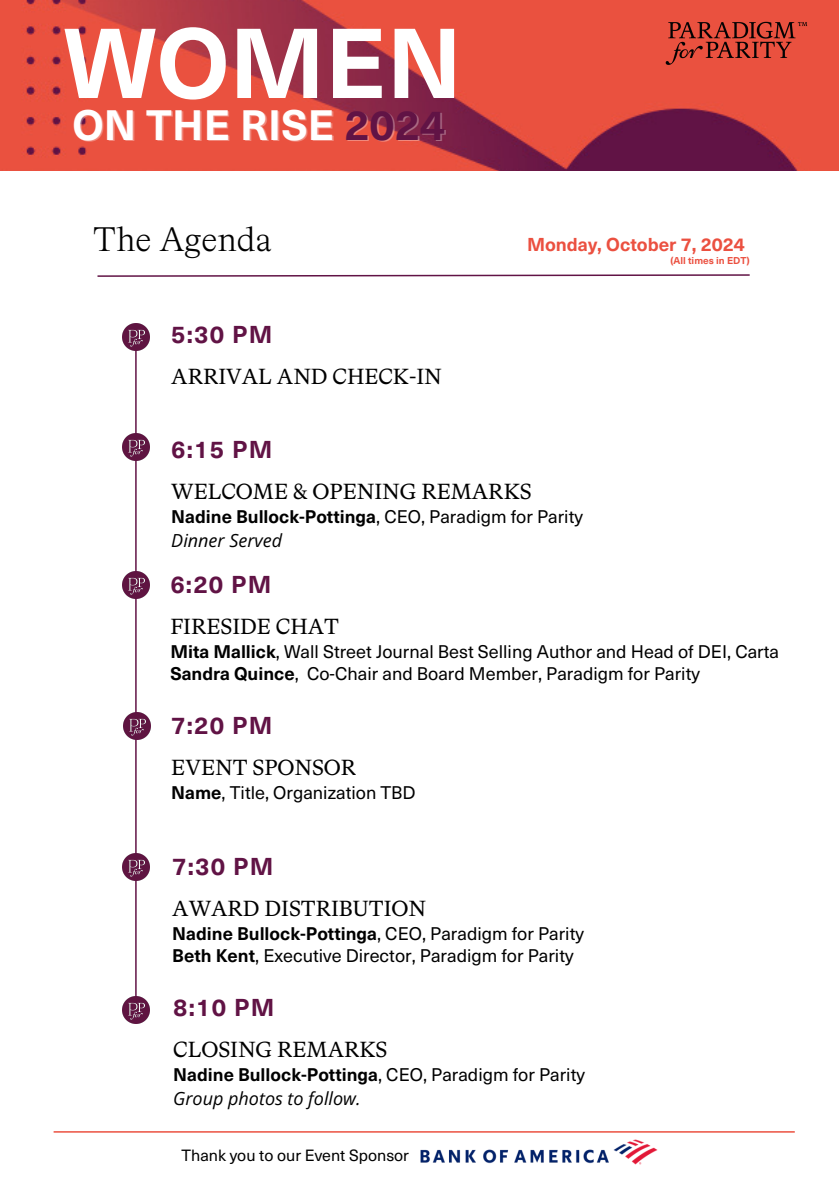
<style>
.page{position:relative;width:839px;height:1191px;background:#fff}
.page>*{position:absolute;margin:0;border:0;box-sizing:border-box;transform-origin:0 0}
.t1{font:700 97.2px "Neue Haas Unica Pro";color:#fff}
.t2{font:700 41.8px "Neue Haas Unica Pro";letter-spacing:.005em;color:#fff}
.t3{font:300 34.2px "Bradford LL";color:#000}
.t4{font:700 24px "Neue Haas Unica Pro";letter-spacing:.05em;color:#611345}
.t5{font:22px "Bradford LL";color:#000}
.t6{font:700 18.4px "Neue Haas Unica Pro";color:#eb5040}
.t7{font:18px/22.4px "Neue Haas Unica Pro";color:#000}
.t8{font:700 18px "Neue Haas Unica Pro";color:#000}
.t9{font:italic 18px "Open Sans";color:#000}
.t10{font:16px "Neue Haas Unica Pro";color:#000}
.t11{font:700 9.8px "Neue Haas Unica Pro";color:#eb5040}
.s1{color:rgb(255 255 255/.32)}
.s2{font-weight:400}
.s3{font-weight:700}
</style>
<div class="page">
<svg style="left:97px;top:274px;width:653px;height:3px"></svg>
<img style="left:0;top:0;width:838px;height:171px">
<hr style="left:135px;top:338px;width:2px;height:675px;background:#611345">
<img style="left:122px;top:323px;width:28px;height:30px">
<img style="left:122px;top:431px;width:28px;height:33px">
<img style="left:122px;top:568px;width:28px;height:33px">
<img style="left:123px;top:709px;width:28px;height:33px">
<img style="left:122px;top:850px;width:28px;height:33px">
<img style="left:122px;top:994px;width:28px;height:30px">
<hr style="left:54px;top:1131px;width:740px;height:2px;background:#eb5040">
<img style="left:420px;top:1139px;width:238px;height:26px">
<img style="left:658px;top:19px;width:156px;height:47px">
<h4 class="t1" style="left:64px;top:-15px;width:400px">WOMEN</h4>
<h4 class="t2" style="left:72px;top:91px;width:376px">ON THE RISE <span class="s1">2024</span></h4>
<h5 class="t3" style="left:93px;top:218px;width:180px">The Agenda</h5>
<h4 class="t6" style="left:527px;top:230px;width:219px">Monday, October 7, 2024</h4>
<h4 class="t11" style="left:670px;top:252px;width:81px">(All times in EDT)</h4>
<p class="t4" style="left:171px;top:315px;width:102px">5:30 PM</p>
<h6 class="t5" style="left:171px;top:363px;width:272px">ARRIVAL AND CHECK-IN</h6>
<h3 class="t4" style="left:171px;top:430px;width:102px">6:15 PM</h3>
<p class="t5" style="left:171px;top:478px;width:362px">WELCOME &amp; OPENING REMARKS</p>
<p class="t8" style="left:171px;top:502px;width:413px">Nadine Bullock-Pottinga<span class="s2">, CEO, Paradigm for Parity</span></p>
<p class="t9" style="left:171px;top:528px;width:112px">Dinner Served</p>
<p class="t4" style="left:170px;top:565px;width:102px">6:20 PM</p>
<p class="t5" style="left:170px;top:613px;width:170px">FIRESIDE CHAT</p>
<p class="t7" style="left:170px;top:639px;width:610px"><span class="s3">Mita Mallick</span>, Wall Street Journal Best Selling Author and Head of DEI, Carta<br><span class="s3">Sandra Quince</span>, Co-Chair and Board Member, Paradigm for Parity</p>
<p class="t4" style="left:171px;top:706px;width:102px">7:20 PM</p>
<p class="t5" style="left:171px;top:754px;width:186px">EVENT SPONSOR</p>
<p class="t7" style="left:171px;top:780px;width:246px"><span class="s3">Name</span>, Title, Organization TBD</p>
<h2 class="t4" style="left:172px;top:847px;width:102px">7:30 PM</h2>
<p class="t5" style="left:172px;top:895px;width:255px">AWARD DISTRIBUTION</p>
<p class="t7" style="left:172px;top:921px;width:413px"><span class="s3">Nadine Bullock-Pottinga</span>, CEO, Paradigm for Parity<br><span class="s3">Beth Kent</span>, Executive Director, Paradigm for Parity</p>
<p class="t4" style="left:173px;top:988px;width:102px">8:10 PM</p>
<p class="t5" style="left:173px;top:1036px;width:215px">CLOSING REMARKS</p>
<p class="t8" style="left:173px;top:1060px;width:413px">Nadine Bullock-Pottinga<span class="s2">, CEO, Paradigm for Parity</span></p>
<p class="t9" style="left:173px;top:1086px;width:189px">Group photos to follow.</p>
<p class="t10" style="left:181px;top:1142px;width:229px">Thank you to our Event Sponsor</p>
</div>
